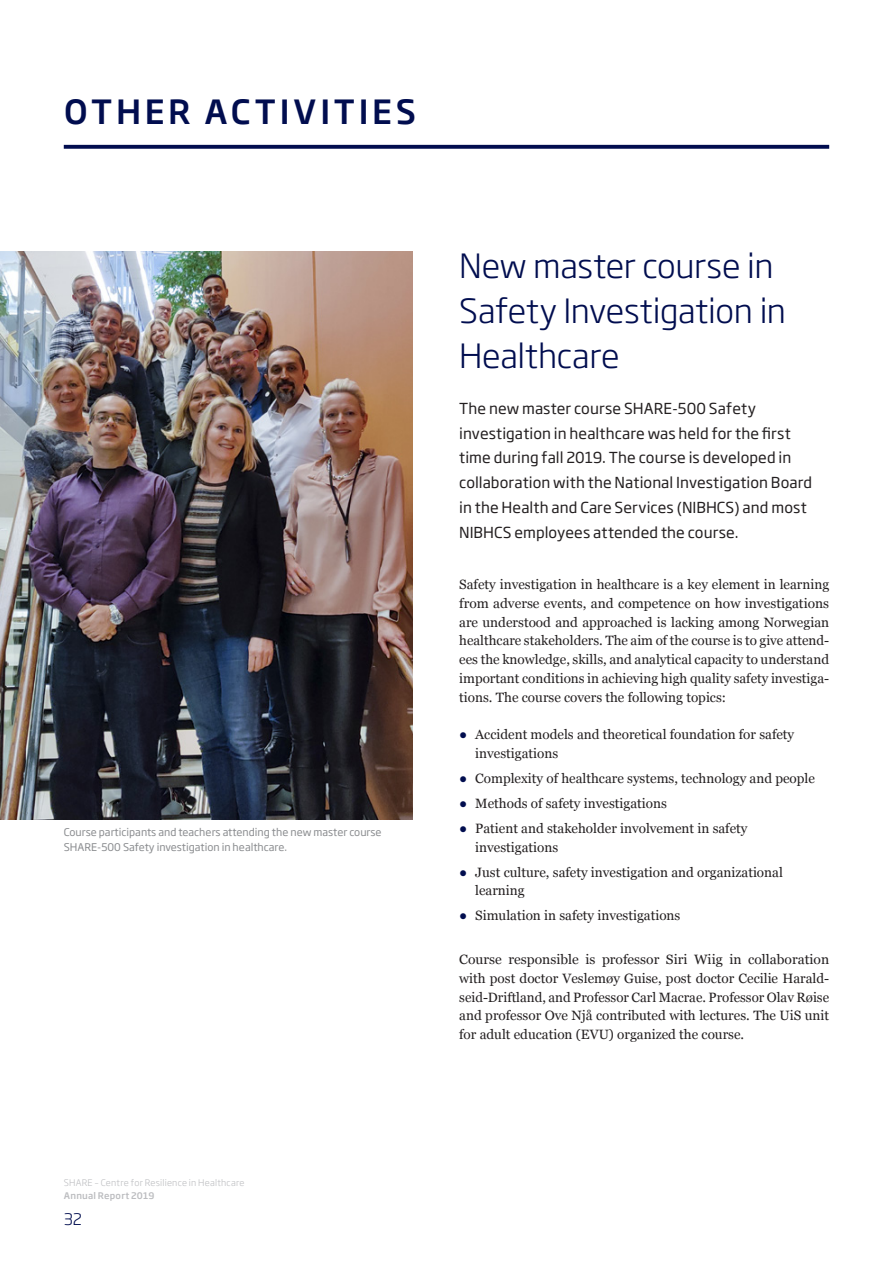
<style>
.page{position:relative;width:893px;height:1263px;background:#fff}
.page>*{position:absolute;margin:0;border:0;box-sizing:border-box;transform-origin:0 0}
.t1{font:300 33px/45px "Soho Gothic Std";letter-spacing:-.01em;color:#010d4f}
.t2{font:500 33px "Soho Gothic Std";letter-spacing:.11em;color:#010d4f}
.t3{font:300 15.75px "Soho Gothic Std";color:#010d4f}
.t4{font:15px/24.8px "Soho Gothic Std";letter-spacing:.005em;color:#231f20}
.t5{font:13.5px/18.8px "Georgia";color:#231f20}
.t6{font:10.5px/15px "Soho Gothic Std";color:#8a8c8f}
.t7{font:300 9px "Soho Gothic Std";letter-spacing:.025em;color:#bcbdc0}
.t8{font:500 9px "Soho Gothic Std";letter-spacing:.025em;color:#bcbdc0}
.s1{color:#010d4f}
</style>
<div class="page">
<svg style="left:64px;top:145px;width:765px;height:4px;background:#111c5a"></svg>
<img style="left:0;top:252px;width:413px;height:567px">
<h1 class="t2" style="left:64px;top:90px;width:354px">OTHER ACTIVITIES</h1>
<p class="t6" style="left:64px;top:825px;width:319px">Course participants and teachers attending the new master course<br>SHARE-500 Safety investigation in healthcare.</p>
<h1 class="t1" style="left:459px;top:244px;width:328px">New master course in<br>Safety Investigation in<br>Healthcare</h1>
<p class="t4" style="left:459px;top:396px;width:355px">The new master course SHARE-500 Safety investigation in healthcare was held for the first time during fall 2019. The course is developed in collaboration with the National Investigation Board in the Health and Care Services (NIBHCS) and most NIBHCS employees attended the course.</p>
<p class="t5" style="left:459px;top:574px;width:371px;text-align:justify">Safety investigation in healthcare is a key element in learning from adverse events, and competence on how investigations are understood and approached is lacking among Norwegian healthcare stakeholders. The aim of the course is to give attend&shy;ees the knowledge, skills, and analytical capacity to understand important conditions in achieving high quality safety investiga&shy;tions. The course covers the following topics:</p>
<p class="t5" style="left:475px;top:724px;width:321px;text-indent:-16px"><span class="s1">●</span> Accident models and theoretical foundation for safety investigations</p>
<p class="t5" style="left:459px;top:768px;width:357px"><span class="s1">●</span> Complexity of healthcare systems, technology and people</p>
<p class="t5" style="left:459px;top:793px;width:209px"><span class="s1">●</span> Methods of safety investigations</p>
<p class="t5" style="left:475px;top:818px;width:274px;text-indent:-16px"><span class="s1">●</span> Patient and stakeholder involvement in safety investigations</p>
<p class="t5" style="left:475px;top:862px;width:309px;text-indent:-16px"><span class="s1">●</span> Just culture, safety investigation and organizational learning</p>
<p class="t5" style="left:459px;top:906px;width:223px"><span class="s1">●</span> Simulation in safety investigations</p>
<p class="t5" style="left:459px;top:949px;width:371px;text-align:justify">Course responsible is professor Siri Wiig in collaboration with post doctor Veslemøy Guise, post doctor Cecilie Harald&shy;seid-Driftland, and Professor Carl Macrae. Professor Olav Røise and professor Ove Njå contributed with lectures. The UiS unit for adult education (EVU) organized the course.</p>
<p class="t7" style="left:64px;top:1177px;width:182px">SHARE – Centre for Resilience in Healthcare</p>
<p class="t8" style="left:64px;top:1190px;width:92px">Annual Report 2019</p>
<p class="t3" style="left:64px;top:1209px;width:20px">32</p>
</div>
